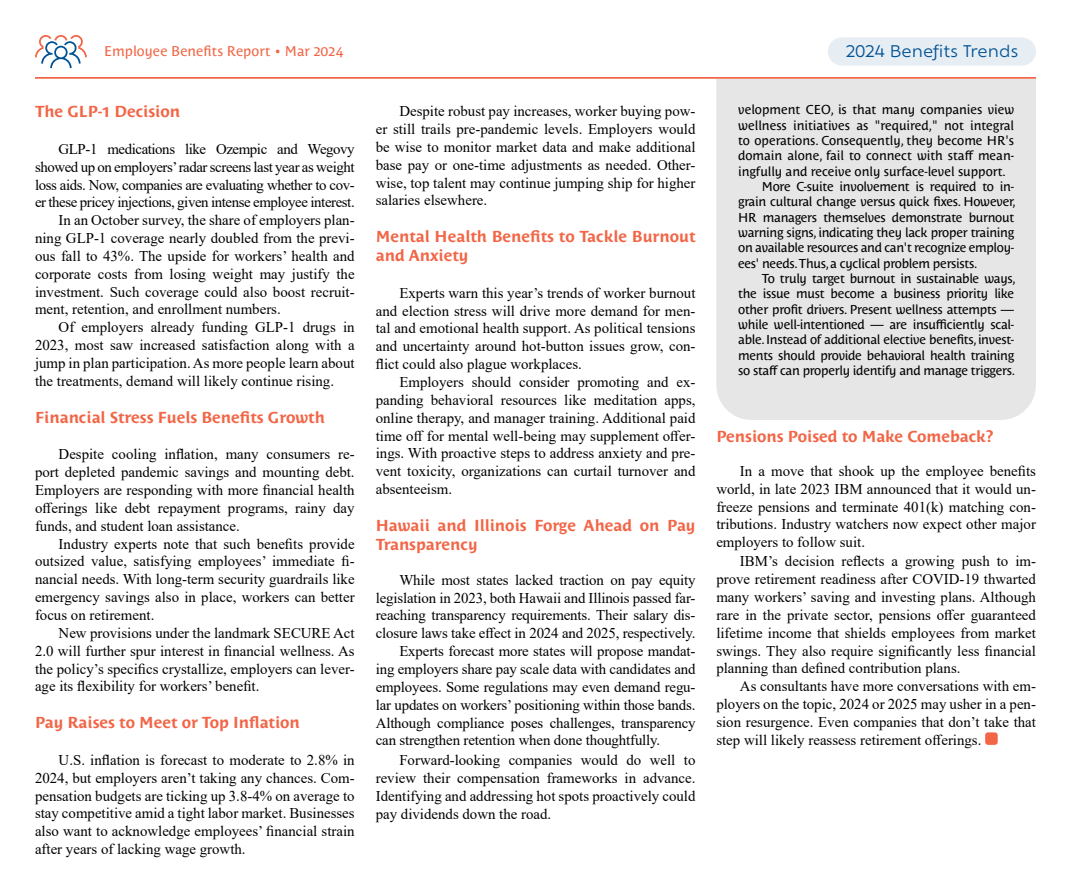
<style>
.page{position:relative;width:1071px;height:882px;background:#fff}
.page>*{position:absolute;margin:0;border:0;box-sizing:border-box;transform-origin:0 0}
.t1{font:700 15.75px/18.9px "Costa Std";color:#f26647}
.t2{font:15.75px "Ofelia Text";color:#005295}
.t3{font:14.88px/17.8px "Times New Roman";color:#000;text-align:justify}
.t4{font:14.88px "Times New Roman";letter-spacing:-.03em;color:#000}
.t5{font:14px "Costa Std";letter-spacing:.005em;color:#f26647}
.t6{font:12.78px "Costa Std";letter-spacing:-.02em;color:#000}
.t7{font:12.78px "Costa Std";color:#000}
</style>
<div class="page">
<div style="left:716px;top:79px;width:320px;height:341px;background:#e6e6e6"></div>
<svg style="left:35px;top:35px;width:52px;height:33px"></svg>
<hr style="left:35px;top:77px;width:1001px;height:2px;background:#f26647">
<div style="left:985px;top:732px;width:13px;height:13px;background:#f26647;border-radius:3px"></div>
<div style="left:828px;top:37px;width:208px;height:29px;background:#e6eef4;border-radius:14px"></div>
<p class="t5" style="left:104px;top:43px;width:240px">Employee Benefits Report • Mar 2024</p>
<p class="t1" style="left:35px;top:102px;width:147px">The GLP-1 Decision</p>
<p class="t4" style="left:59px;top:138px;width:298px">GLP-1 medications like Ozempic and Wegovy</p>
<p class="t4" style="left:35px;top:156px;width:321px">showed up on employers’ radar screens last year as weight</p>
<p class="t4" style="left:35px;top:174px;width:321px">loss aids. Now, companies are evaluating whether to cov-</p>
<p class="t4" style="left:35px;top:192px;width:321px">er these pricey injections, given intense employee interest.</p>
<p class="t3" style="left:59px;top:211px;width:298px">In an October survey, the share of employers plan-</p>
<p class="t3" style="left:35px;top:229px;width:321px">ning GLP-1 coverage nearly doubled from the previ-</p>
<p class="t3" style="left:35px;top:247px;width:321px">ous fall to 43%. The upside for workers’ health and</p>
<p class="t3" style="left:35px;top:264px;width:321px">corporate costs from losing weight may justify the</p>
<p class="t3" style="left:35px;top:282px;width:321px">investment. Such coverage could also boost recruit-</p>
<p class="t3" style="left:35px;top:300px;width:247px">ment, retention, and enrollment numbers.</p>
<p class="t3" style="left:59px;top:318px;width:298px">Of employers already funding GLP-1 drugs in</p>
<p class="t3" style="left:35px;top:336px;width:321px">2023, most saw increased satisfaction along with a</p>
<p class="t3" style="left:35px;top:354px;width:321px">jump in plan participation. As more people learn about</p>
<p class="t3" style="left:35px;top:372px;width:301px">the treatments, demand will likely continue rising.</p>
<p class="t1" style="left:35px;top:408px;width:291px">Financial Stress Fuels Benefits Growth</p>
<p class="t3" style="left:35px;top:445px;width:321px;text-indent:24px">Despite cooling inflation, many consumers re&shy;port depleted pandemic savings and mounting debt.<br>Employers are responding with more financial health offerings like debt repayment programs, rainy day funds, and student loan assistance.</p>
<p class="t3" style="left:35px;top:534px;width:321px;text-indent:24px">Industry experts note that such benefits provide outsized value, satisfying employees’ immediate fi&shy;nancial needs. With long-term security guardrails like emergency savings also in place, workers can better focus on retirement.</p>
<p class="t3" style="left:35px;top:624px;width:321px;text-indent:24px">New provisions under the landmark SECURE Act 2.0 will further spur interest in financial wellness. As the policy’s specifics crystallize, employers can lever&shy;age its flexibility for workers’ benefit.</p>
<p class="t1" style="left:35px;top:713px;width:266px">Pay Raises to Meet or Top Inflation</p>
<p class="t3" style="left:35px;top:751px;width:321px;text-indent:24px">U.S. inflation is forecast to moderate to 2.8% in 2024, but employers aren’t taking any chances. Com&shy;pensation budgets are ticking up 3.8-4% on average to stay competitive amid a tight labor market. Businesses also want to acknowledge employees’ financial strain after years of lacking wage growth.</p>
<p class="t3" style="left:376px;top:102px;width:321px;text-indent:24px">Despite robust pay increases, worker buying pow&shy;er still trails pre-pandemic levels. Employers would be wise to monitor market data and make additional base pay or one-time adjustments as needed. Other&shy;wise, top talent may continue jumping ship for higher salaries elsewhere.</p>
<p class="t1" style="left:376px;top:227px;width:321px">Mental Health Benefits to Tackle Burnout and Anxiety</p>
<p class="t3" style="left:376px;top:283px;width:321px;text-indent:24px">Experts warn this year’s trends of worker burnout and election stress will drive more demand for men&shy;tal and emotional health support. As political tensions and uncertainty around hot-button issues grow, con&shy;flict could also plague workplaces.</p>
<p class="t3" style="left:376px;top:373px;width:321px;text-indent:24px">Employers should consider promoting and ex&shy;panding behavioral resources like meditation apps, online therapy, and manager training. Additional paid time off for mental well-being may supplement offer&shy;ings. With proactive steps to address anxiety and pre&shy;vent toxicity, organizations can curtail turnover and absenteeism.</p>
<p class="t1" style="left:376px;top:516px;width:321px">Hawaii and Illinois Forge Ahead on Pay<br>Transparency</p>
<p class="t3" style="left:399px;top:570px;width:298px">While most states lacked traction on pay equity</p>
<p class="t3" style="left:376px;top:588px;width:321px">legislation in 2023, both Hawaii and Illinois passed far-</p>
<p class="t3" style="left:376px;top:606px;width:321px">reaching transparency requirements. Their salary dis-</p>
<p class="t3" style="left:376px;top:624px;width:321px">closure laws take effect in 2024 and 2025, respectively.</p>
<p class="t3" style="left:399px;top:642px;width:298px">Experts forecast more states will propose mandat-</p>
<p class="t3" style="left:376px;top:660px;width:321px">ing employers share pay scale data with candidates and</p>
<p class="t3" style="left:376px;top:677px;width:321px">employees. Some regulations may even demand regu-</p>
<p class="t3" style="left:376px;top:695px;width:321px">lar updates on workers’ positioning within those bands.</p>
<p class="t3" style="left:376px;top:713px;width:321px">Although compliance poses challenges, transparency</p>
<p class="t3" style="left:376px;top:731px;width:286px">can strengthen retention when done thoughtfully.</p>
<p class="t3" style="left:376px;top:751px;width:321px;text-indent:24px">Forward-looking companies would do well to review their compensation frameworks in advance.<br>Identifying and addressing hot spots proactively could pay dividends down the road.</p>
<p class="t2" style="left:846px;top:40px;width:174px">2024 Benefits Trends</p>
<p class="t7" style="left:738px;top:103px;width:277px">velopment CEO, is that many companies view</p>
<p class="t7" style="left:738px;top:118px;width:277px">wellness initiatives as "required," not integral</p>
<p class="t7" style="left:738px;top:133px;width:277px">to operations. Consequently, they become HR's</p>
<p class="t7" style="left:738px;top:148px;width:277px">domain alone, fail to connect with staff mean-</p>
<p class="t7" style="left:738px;top:164px;width:269px">ingfully and receive only surface-level support.</p>
<p class="t6" style="left:762px;top:179px;width:254px">More C-suite involvement is required to in-</p>
<p class="t6" style="left:738px;top:194px;width:279px">grain cultural change versus quick fixes. However,</p>
<p class="t6" style="left:738px;top:210px;width:277px">HR managers themselves demonstrate burnout</p>
<p class="t6" style="left:738px;top:225px;width:277px">warning signs, indicating they lack proper training</p>
<p class="t6" style="left:738px;top:240px;width:277px">on available resources and can't recognize employ-</p>
<p class="t6" style="left:738px;top:256px;width:241px">ees' needs. Thus, a cyclical problem persists.</p>
<p class="t6" style="left:762px;top:271px;width:255px">To truly target burnout in sustainable ways,</p>
<p class="t6" style="left:738px;top:286px;width:277px">the issue must become a business priority like</p>
<p class="t6" style="left:738px;top:302px;width:277px">other profit drivers. Present wellness attempts —</p>
<p class="t6" style="left:738px;top:317px;width:277px">while well-intentioned — are insufficiently scal-</p>
<p class="t6" style="left:738px;top:332px;width:277px">able. Instead of additional elective benefits, invest-</p>
<p class="t6" style="left:738px;top:348px;width:277px">ments should provide behavioral health training</p>
<p class="t6" style="left:738px;top:363px;width:278px">so staff can properly identify and manage triggers.</p>
<p class="t1" style="left:716px;top:427px;width:279px">Pensions Poised to Make Comeback?</p>
<p class="t3" style="left:716px;top:462px;width:321px;text-indent:24px">In a move that shook up the employee benefits world, in late 2023 IBM announced that it would un&shy;freeze pensions and terminate 401(k) matching con&shy;tributions. Industry watchers now expect other major employers to follow suit.</p>
<p class="t3" style="left:716px;top:552px;width:321px;text-indent:24px">IBM’s decision reflects a growing push to im&shy;prove retirement readiness after COVID-19 thwarted many workers’ saving and investing plans. Although rare in the private sector, pensions offer guaranteed lifetime income that shields employees from market swings. They also require significantly less financial planning than defined contribution plans.</p>
<p class="t3" style="left:716px;top:677px;width:321px;text-indent:24px">As consultants have more conversations with em&shy;ployers on the topic, 2024 or 2025 may usher in a pen&shy;sion resurgence. Even companies that don’t take that step will likely reassess retirement offerings.</p>
</div>
